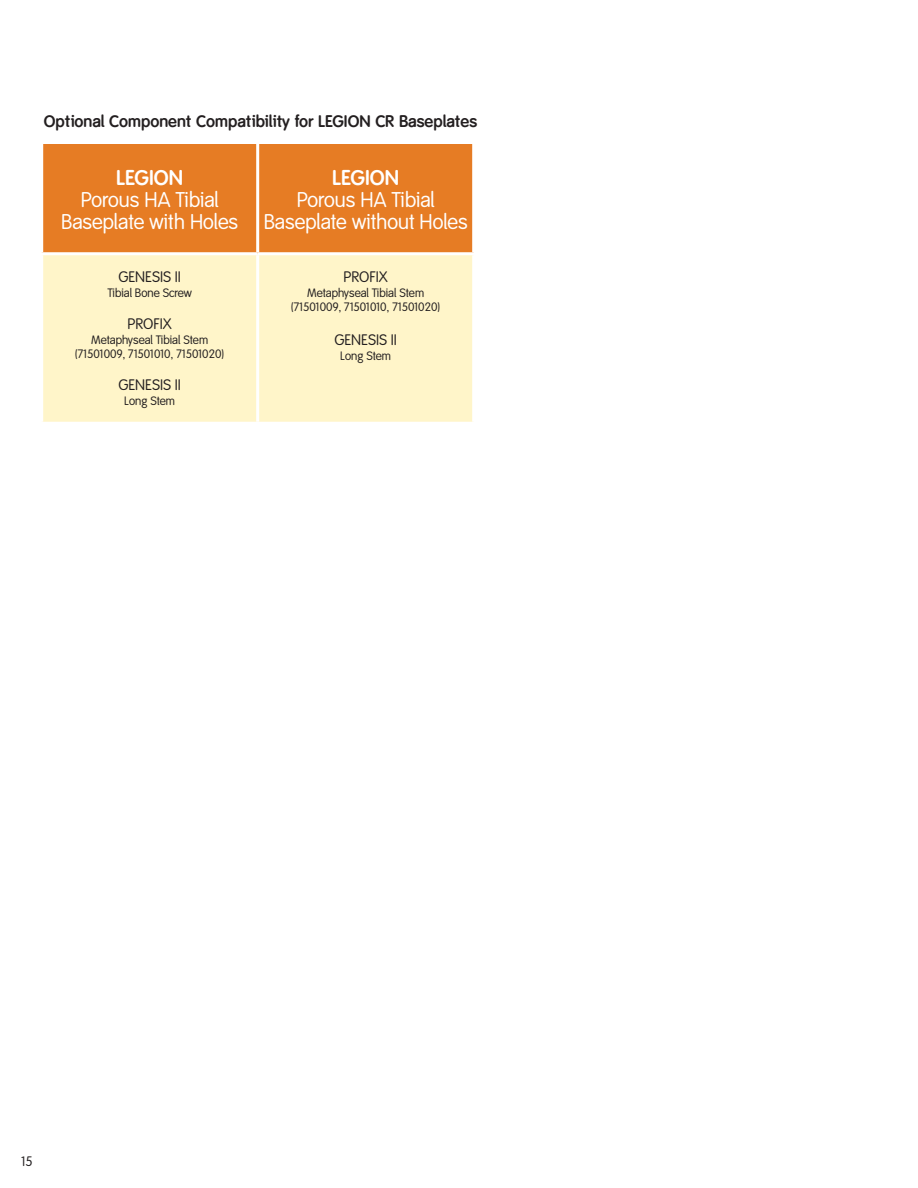
<style>
.page{position:relative;width:918px;height:1188px;background:#fff}
.page>*{position:absolute;margin:0;border:0;box-sizing:border-box;transform-origin:0 0}
.Table_Header{font:21px/21.8px "Smith&Nephew";color:#fff;text-align:center}
.t1{font:700 16.5px "Smith&Nephew";color:#231f20}
.Table_Body{font:15px "Smith&Nephew";color:#231f20}
.t2{font:13.5px "Smith&Nephew";color:#231f20}
.Table_Body_-_Small{font:12px "Smith&Nephew";color:#231f20}
.s1{font-weight:700}
</style>
<div class="page">
<div style="left:43px;top:144px;width:429px;height:108px;background:#e67c24"></div>
<div style="left:43px;top:255px;width:429px;height:167px;background:#fff5c9"></div>
<hr style="left:256px;top:144px;width:3px;height:108px;background:#fff">
<hr style="left:256px;top:255px;width:3px;height:167px;background:#fff">
<p class="t1" style="left:44px;top:111px;width:435px">Optional Component Compatibility for LEGION CR Baseplates</p>
<p class="Table_Header" style="left:61px;top:168px;width:179px"><span class="s1">LEGION<br></span>Porous HA Tibial<br>Baseplate with Holes</p>
<p class="Table_Header" style="left:264px;top:168px;width:205px"><span class="s1">LEGION<br></span>Porous HA Tibial<br>Baseplate without Holes</p>
<p class="Table_Body" style="left:118px;top:268px;width:64px">GENESIS II</p>
<p class="Table_Body_-_Small" style="left:107px;top:286px;width:86px">Tibial Bone Screw</p>
<p class="Table_Body" style="left:128px;top:315px;width:46px">PROFIX</p>
<p class="Table_Body_-_Small" style="left:91px;top:332px;width:118px">Metaphyseal Tibial Stem</p>
<p class="Table_Body_-_Small" style="left:75px;top:347px;width:151px">(71501009, 71501010, 71501020)</p>
<p class="Table_Body" style="left:118px;top:376px;width:64px">GENESIS II</p>
<p class="Table_Body_-_Small" style="left:124px;top:394px;width:52px">Long Stem</p>
<p class="Table_Body" style="left:344px;top:268px;width:46px">PROFIX</p>
<p class="Table_Body_-_Small" style="left:307px;top:286px;width:118px">Metaphyseal Tibial Stem</p>
<p class="Table_Body_-_Small" style="left:291px;top:300px;width:151px">(71501009, 71501010, 71501020)</p>
<p class="Table_Body" style="left:334px;top:331px;width:64px">GENESIS II</p>
<p class="Table_Body_-_Small" style="left:340px;top:349px;width:52px">Long Stem</p>
<p class="t2" style="left:22px;top:1154px;width:13px">15</p>
</div>
